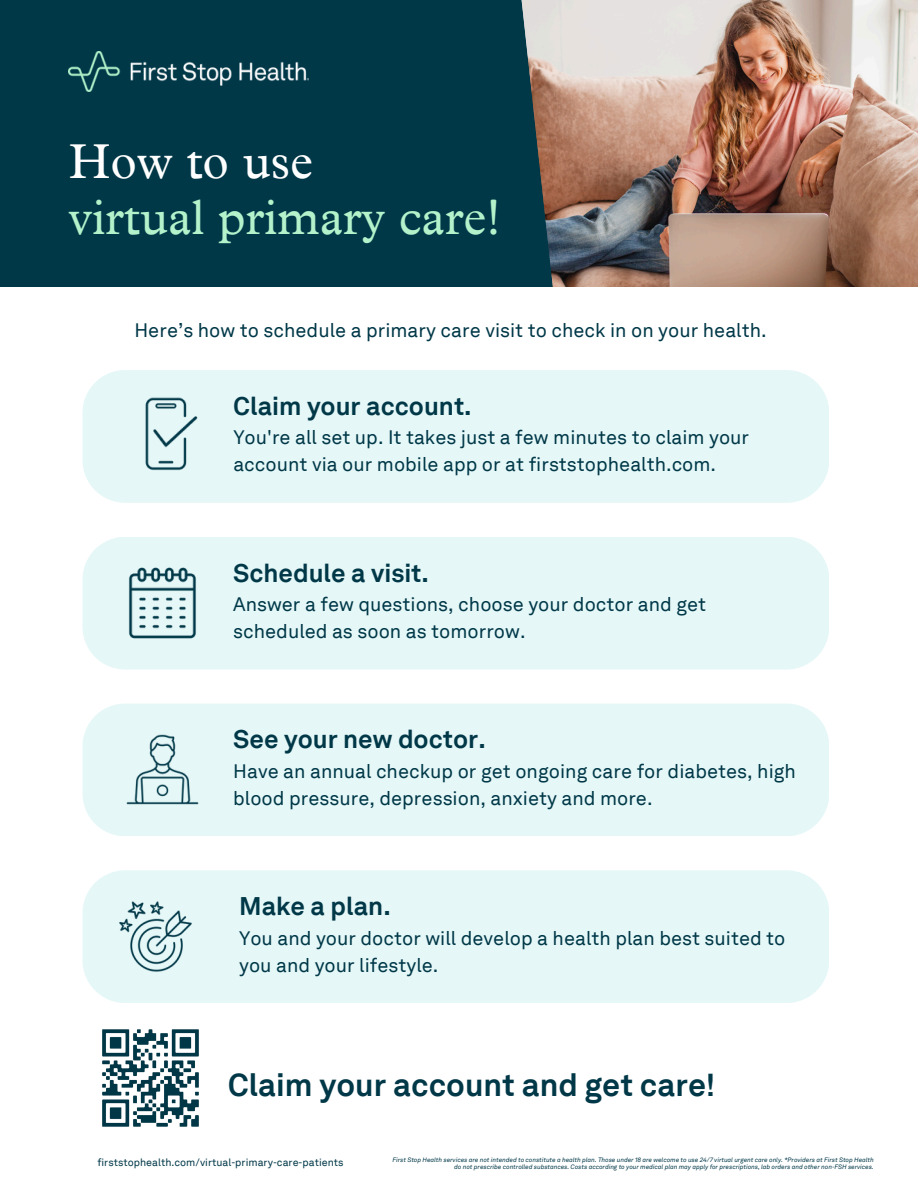
<style>
.page{position:relative;width:918px;height:1188px;background:#fff}
.page>*{position:absolute;margin:0;border:0;box-sizing:border-box;transform-origin:0 0}
.t1{font:48.9px/56.2px "Plantin MT Pro";color:#b3f2ca}
.t2{font:700 31.65px "Akkurat LLTT";color:#003848}
.t3{font:700 25.5px "Akkurat LLTT";color:#003848}
.t4{font:19.5px/27px "Akkurat LLTT";color:#003848}
.t5{font:10.5px "Akkurat LLTT";color:#003848}
.t6{font:italic 6.3px/6.9px "Akkurat LLTT";color:#003848;text-align:right}
.s1{color:#fff}
</style>
<div class="page">
<div style="left:0;top:0;width:918px;height:296px;background:#003848"></div>
<img style="left:555px;top:0;width:363px;height:287px">
<svg style="left:308px;top:0;width:247px;height:287px"></svg>
<div style="left:0;top:287px;width:918px;height:901px;background:#fff"></div>
<img style="left:69px;top:51px;width:239px;height:41px">
<img style="left:102px;top:1029px;width:97px;height:98px">
<div style="left:83px;top:370px;width:746px;height:133px;background:#e5f7f7"></div>
<img style="left:100px;top:370px;width:133px;height:132px">
<div style="left:83px;top:537px;width:746px;height:133px;background:#e5f7f7"></div>
<img style="left:98px;top:539px;width:129px;height:128px">
<div style="left:83px;top:704px;width:746px;height:132px;background:#e5f7f7"></div>
<img style="left:98px;top:706px;width:129px;height:128px">
<div style="left:83px;top:870px;width:746px;height:133px;background:#e5f7f7"></div>
<img style="left:101px;top:881px;width:110px;height:111px">
<h4 class="t1" style="left:69px;top:140px;width:433px"><span class="s1">How to use<br></span>virtual primary care!</h4>
<h3 class="t4" style="left:134px;top:316px;width:634px">Here’s how to schedule a primary care visit to check in on your health.</h3>
<p class="t3" style="left:233px;top:391px;width:240px">Claim your account.</p>
<p class="t4" style="left:233px;top:424px;width:517px">You're all set up. It takes just a few minutes to claim your account via our mobile app or at firststophealth.com.</p>
<h1 class="t3" style="left:233px;top:557px;width:197px">Schedule a visit.</h1>
<h4 class="t4" style="left:233px;top:590px;width:475px">Answer a few questions, choose your doctor and get scheduled as soon as tomorrow.</h4>
<p class="t3" style="left:233px;top:724px;width:254px">See your new doctor.</p>
<h3 class="t4" style="left:233px;top:757px;width:564px">Have an annual checkup or get ongoing care for diabetes, high blood pressure, depression, anxiety and more.</h3>
<h4 class="t3" style="left:239px;top:890px;width:153px">Make a plan.</h4>
<p class="t4" style="left:239px;top:925px;width:548px">You and your doctor will develop a health plan best suited to you and your lifestyle.</p>
<h4 class="t2" style="left:228px;top:1065px;width:489px">Claim your account and get care!</h4>
<p class="t5" style="left:97px;top:1156px;width:248px">firststophealth.com/virtual-primary-care-patients</p>
<h3 class="t6" style="left:392px;top:1156px;width:483px">First Stop Health services are not intended to constitute a health plan. Those under 18 are welcome to use 24/7 virtual urgent care only. *Providers at First Stop Health do not prescribe controlled substances. Costs according to your medical plan may apply for prescriptions, lab orders and other non-FSH services.</h3>
</div>
